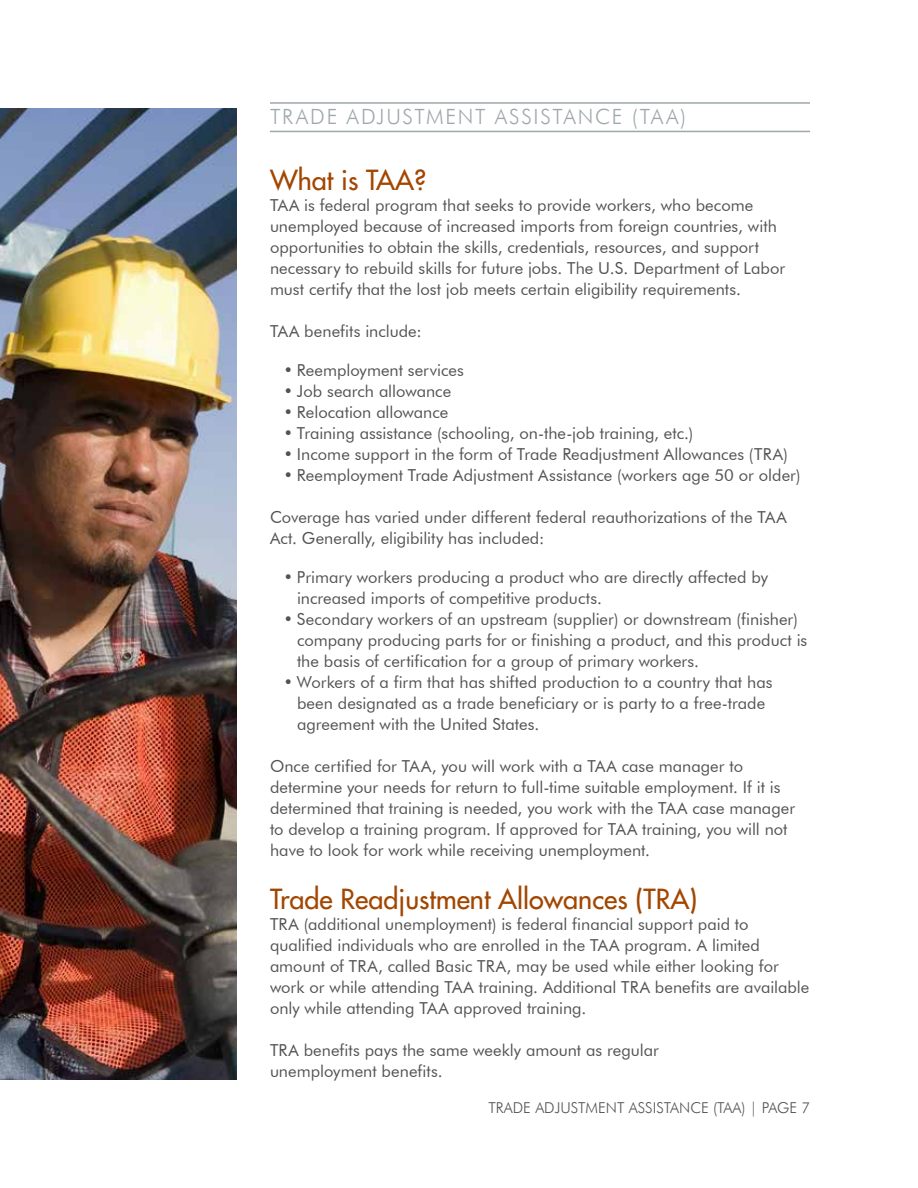
<style>
.page{position:relative;width:918px;height:1188px;background:#fff}
.page>*{position:absolute;margin:0;border:0;box-sizing:border-box;transform-origin:0 0}
.Subhead{font:27px "Futura";color:#a24600}
.t1{font:300 21px "Futura BT";letter-spacing:.08em;color:#9ea8ab}
.Body_Text{font:16.5px/21px "Futura BT";color:#525353}
.t2{font:300 15px "Futura BT";color:#525353}
</style>
<div class="page">
<hr style="left:270px;top:102px;width:540px;height:2px;background:#9ea8ab">
<hr style="left:270px;top:131px;width:540px;height:1px;background:#9ea8ab">
<img style="left:0;top:108px;width:237px;height:972px">
<h1 class="t1" style="left:270px;top:104px;width:418px">TRADE ADJUSTMENT ASSISTANCE (TAA)</h1>
<h2 class="Subhead" style="left:270px;top:163px;width:158px">What is TAA?</h2>
<p class="Body_Text" style="left:270px;top:195px;width:517px">TAA is federal program that seeks to provide workers, who become unemployed because of increased imports from foreign countries, with opportunities to obtain the skills, credentials, resources, and support necessary to rebuild skills for future jobs. The U.S. Department of Labor must certify that the lost job meets certain eligibility requirements.</p>
<p class="Body_Text" style="left:270px;top:321px;width:153px">TAA benefits include:</p>
<p class="Body_Text" style="left:284px;top:360px;width:182px">• Reemployment services</p>
<p class="Body_Text" style="left:284px;top:381px;width:169px">• Job search allowance</p>
<p class="Body_Text" style="left:284px;top:402px;width:166px">• Relocation allowance</p>
<p class="Body_Text" style="left:284px;top:423px;width:411px">• Training assistance (schooling, on-the-job training, etc.)</p>
<p class="Body_Text" style="left:284px;top:444px;width:506px">• Income support in the form of Trade Readjustment Allowances (TRA)</p>
<p class="Body_Text" style="left:284px;top:465px;width:519px">• Reemployment Trade Adjustment Assistance (workers age 50 or older)</p>
<p class="Body_Text" style="left:270px;top:507px;width:518px">Coverage has varied under different federal reauthorizations of the TAA<br>Act. Generally, eligibility has included:</p>
<p class="Body_Text" style="left:297px;top:567px;width:473px;text-indent:-14px">• Primary workers producing a product who are directly affected by increased imports of competitive products.</p>
<p class="Body_Text" style="left:297px;top:609px;width:512px;text-indent:-14px">• Secondary workers of an upstream (supplier) or downstream (finisher) company producing parts for or finishing a product, and this product is the basis of certification for a group of primary workers.</p>
<p class="Body_Text" style="left:297px;top:672px;width:477px;text-indent:-14px">• Workers of a firm that has shifted production to a country that has been designated as a trade beneficiary or is party to a free-trade agreement with the United States.</p>
<p class="Body_Text" style="left:270px;top:756px;width:527px">Once certified for TAA, you will work with a TAA case manager to determine your needs for return to full-time suitable employment. If it is determined that training is needed, you work with the TAA case manager to develop a training program. If approved for TAA training, you will not have to look for work while receiving unemployment.</p>
<h2 class="Subhead" style="left:270px;top:882px;width:429px">Trade Readjustment Allowances (TRA)</h2>
<p class="Body_Text" style="left:270px;top:913px;width:541px">TRA (additional unemployment) is federal financial support paid to qualified individuals who are enrolled in the TAA program. A limited amount of TRA, called Basic TRA, may be used while either looking for work or while attending TAA training. Additional TRA benefits are available only while attending TAA approved training.</p>
<p class="Body_Text" style="left:270px;top:1039px;width:390px">TRA benefits pays the same weekly amount as regular unemployment benefits.</p>
<p class="t2" style="left:489px;top:1098px;width:17px">TRADE</p>
<p class="t2" style="left:535px;top:1098px;width:73px">ADJUSTMENT</p>
<p class="t2" style="left:629px;top:1098px;width:18px">ASSISTANCE</p>
<p class="t2" style="left:713px;top:1098px;width:98px">(TAA) | PAGE 7</p>
</div>
